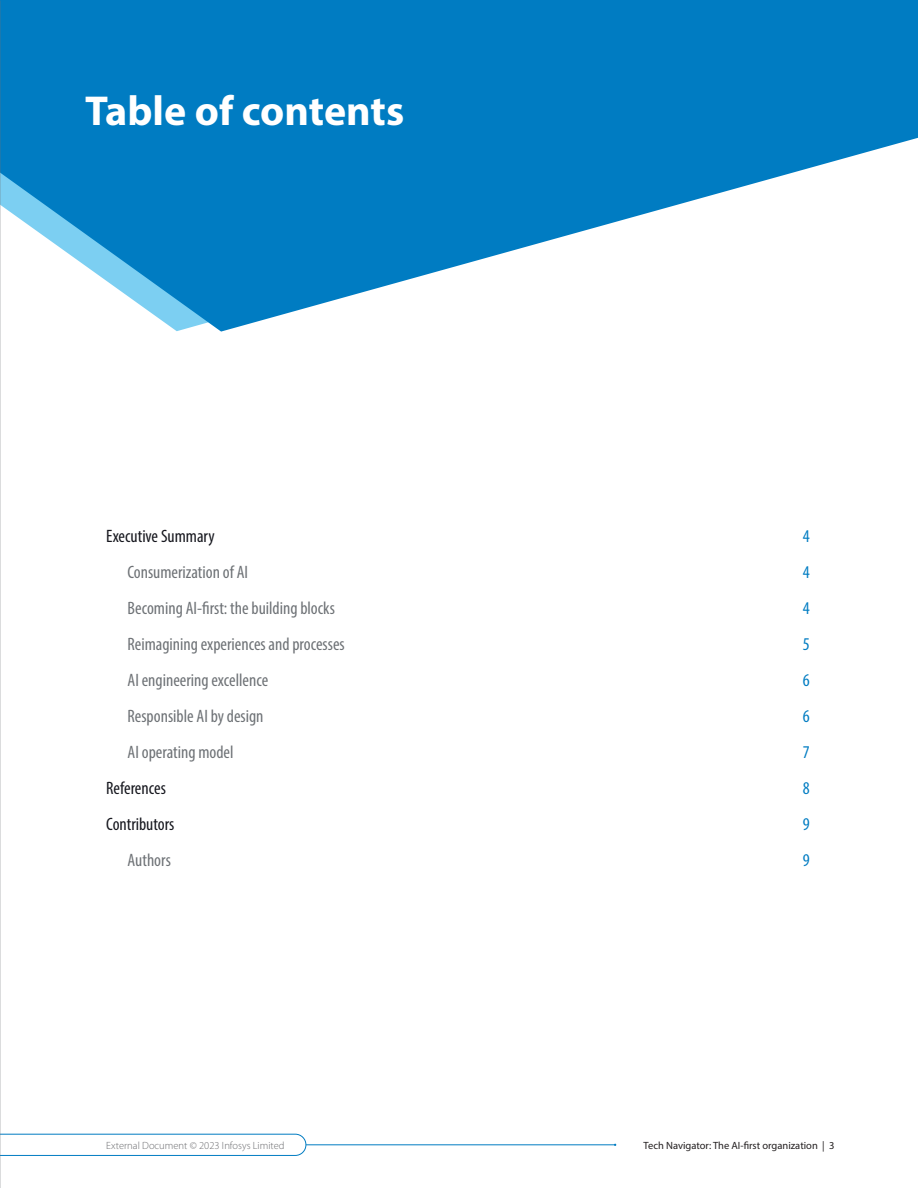
<style>
.page{position:relative;width:918px;height:1188px;background:#fff}
.page>*{position:absolute;margin:0;border:0;box-sizing:border-box;transform-origin:0 0}
.t1{font:700 42px "Myriad Pro";color:#fff}
.t2{font:condensed 18px "Myriad Pro";color:#6e7276}
.t3{font:condensed 18px "Myriad Pro";color:#16171e}
.t4{font:condensed 18px "Myriad Pro";color:#007cc2}
.t5{font:10.5px "Myriad Pro";color:#231f20}
.t6{font:300 10.5px "Myriad Pro";color:#6c6d70}
</style>
<div class="page">
<svg style="left:0;top:1134px;width:306px;height:22px"></svg>
<hr style="left:306px;top:1145px;width:309px;height:1px;background:#007cc2">
<svg style="left:0;top:0;width:918px;height:332px;fill:#007cc2"></svg>
<h1 class="t1" style="left:85px;top:84px;width:321px">Table of contents</h1>
<p class="t3" style="left:106px;top:525px;width:110px">Executive Summary</p>
<p class="t4" style="left:803px;top:525px;width:8px">4</p>
<p class="t2" style="left:128px;top:561px;width:122px">Consumerization of AI</p>
<p class="t4" style="left:803px;top:561px;width:8px">4</p>
<p class="t2" style="left:128px;top:597px;width:209px">Becoming AI-first: the building blocks</p>
<p class="t4" style="left:803px;top:597px;width:8px">4</p>
<p class="t2" style="left:128px;top:633px;width:219px">Reimagining experiences and processes</p>
<p class="t4" style="left:803px;top:633px;width:8px">5</p>
<p class="t2" style="left:128px;top:669px;width:142px">AI engineering excellence</p>
<p class="t4" style="left:803px;top:669px;width:8px">6</p>
<p class="t2" style="left:128px;top:705px;width:138px">Responsible AI by design</p>
<p class="t4" style="left:803px;top:705px;width:8px">6</p>
<p class="t2" style="left:128px;top:741px;width:108px">AI operating model</p>
<p class="t4" style="left:803px;top:741px;width:8px">7</p>
<p class="t3" style="left:106px;top:777px;width:61px">References</p>
<p class="t4" style="left:803px;top:777px;width:8px">8</p>
<p class="t3" style="left:106px;top:813px;width:70px">Contributors</p>
<p class="t4" style="left:803px;top:813px;width:8px">9</p>
<p class="t2" style="left:128px;top:849px;width:45px">Authors</p>
<p class="t4" style="left:803px;top:849px;width:8px">9</p>
<p class="t6" style="left:106px;top:1139px;width:180px">External Document © 2023 Infosys Limited</p>
<p class="t5" style="left:644px;top:1139px;width:193px">Tech Navigator: The AI-first organization | 3</p>
</div>
